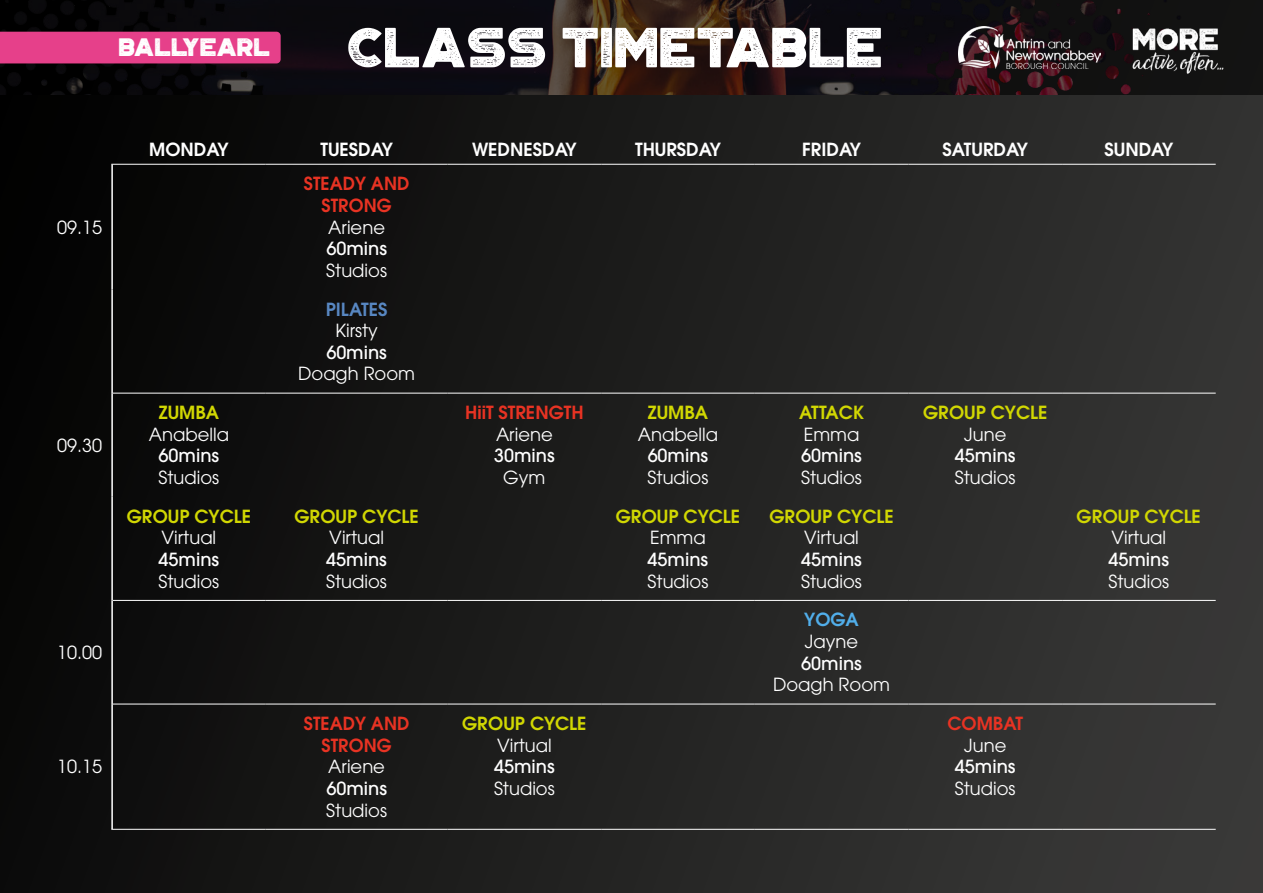
<style>
.page{position:relative;width:1263px;height:893px;background:#fff}
.page>*{position:absolute;margin:0;border:0;box-sizing:border-box;transform-origin:0 0}
.t1{font:57px "Portico Rough";color:#fff}
.t2{font:25.5px "Portico Rough";color:#fff}
.t3{font:18px "ITC Avant Garde Std";color:#fff}
.t4{font:500 18px "ITC Avant Garde Std";color:#fff}
.t5{font:600 18px "ITC Avant Garde Std";color:#d1d702}
.t6{font:600 18px "ITC Avant Garde Std";color:#fff}
.t7{font:600 18px/21.6px "ITC Avant Garde Std";color:#e83323;text-align:center}
.t8{font:600 18px "ITC Avant Garde Std";color:#5887c2}
.t9{font:600 18px "ITC Avant Garde Std";color:#51aeea}
</style>
<div class="page">
<div style="left:0;top:0;width:1263px;height:893px;background:linear-gradient(to right,#050505,#383837)"></div>
<hr style="left:111px;top:164px;width:2px;height:125px;background:#fff">
<hr style="left:111px;top:289px;width:2px;height:104px;background:#fff">
<hr style="left:111px;top:393px;width:2px;height:104px;background:#fff">
<hr style="left:111px;top:497px;width:2px;height:103px;background:#fff">
<hr style="left:111px;top:600px;width:2px;height:104px;background:#fff">
<hr style="left:111px;top:704px;width:2px;height:125px;background:#fff">
<hr style="left:113px;top:600px;width:153px;height:1px;background:#fff">
<hr style="left:266px;top:600px;width:182px;height:1px;background:#fff">
<hr style="left:448px;top:600px;width:153px;height:1px;background:#fff">
<hr style="left:601px;top:600px;width:154px;height:1px;background:#fff">
<hr style="left:755px;top:600px;width:153px;height:1px;background:#fff">
<hr style="left:908px;top:600px;width:154px;height:1px;background:#fff">
<hr style="left:1062px;top:600px;width:154px;height:1px;background:#fff">
<hr style="left:113px;top:704px;width:153px;height:1px;background:#fff">
<hr style="left:266px;top:704px;width:182px;height:1px;background:#fff">
<hr style="left:448px;top:704px;width:153px;height:1px;background:#fff">
<hr style="left:601px;top:704px;width:154px;height:1px;background:#fff">
<hr style="left:755px;top:704px;width:153px;height:1px;background:#fff">
<hr style="left:908px;top:704px;width:154px;height:1px;background:#fff">
<hr style="left:1062px;top:704px;width:154px;height:1px;background:#fff">
<hr style="left:111px;top:164px;width:155px;height:1px;background:#fff">
<hr style="left:266px;top:164px;width:182px;height:1px;background:#fff">
<hr style="left:448px;top:164px;width:153px;height:1px;background:#fff">
<hr style="left:601px;top:164px;width:154px;height:1px;background:#fff">
<hr style="left:755px;top:164px;width:153px;height:1px;background:#fff">
<hr style="left:908px;top:164px;width:154px;height:1px;background:#fff">
<hr style="left:1062px;top:164px;width:154px;height:1px;background:#fff">
<hr style="left:113px;top:393px;width:153px;height:1px;background:#fff">
<hr style="left:266px;top:393px;width:182px;height:1px;background:#fff">
<hr style="left:448px;top:393px;width:153px;height:1px;background:#fff">
<hr style="left:601px;top:393px;width:154px;height:1px;background:#fff">
<hr style="left:755px;top:393px;width:153px;height:1px;background:#fff">
<hr style="left:908px;top:393px;width:154px;height:1px;background:#fff">
<hr style="left:1062px;top:393px;width:154px;height:1px;background:#fff">
<hr style="left:111px;top:829px;width:155px;height:1px;background:#fff">
<hr style="left:266px;top:829px;width:182px;height:1px;background:#fff">
<hr style="left:448px;top:829px;width:153px;height:1px;background:#fff">
<hr style="left:601px;top:829px;width:154px;height:1px;background:#fff">
<hr style="left:755px;top:829px;width:153px;height:1px;background:#fff">
<hr style="left:908px;top:829px;width:154px;height:1px;background:#fff">
<hr style="left:1062px;top:829px;width:154px;height:1px;background:#fff">
<svg style="left:0;top:0;width:1263px;height:95px;background:#181011"></svg>
<img style="left:1125px;top:17px;width:104px;height:61px">
<img style="left:959px;top:27px;width:142px;height:42px">
<div style="left:0;top:32px;width:281px;height:31px;background:#e6408a"></div>
<h2 class="t2" style="left:118px;top:33px;width:153px">BALLYEARL</h2>
<h1 class="t1" style="left:347px;top:14px;width:537px">CLASS TIMETABLE</h1>
<p class="t3" style="left:57px;top:216px;width:46px">09.15</p>
<p class="t3" style="left:57px;top:434px;width:46px">09.30</p>
<p class="t3" style="left:57px;top:641px;width:46px">10.00</p>
<p class="t3" style="left:57px;top:755px;width:46px">10.15</p>
<p class="t6" style="left:149px;top:137px;width:81px">MONDAY</p>
<p class="t6" style="left:320px;top:137px;width:74px">TUESDAY</p>
<p class="t6" style="left:472px;top:137px;width:106px">WEDNESDAY</p>
<p class="t6" style="left:635px;top:137px;width:87px">THURSDAY</p>
<p class="t6" style="left:802px;top:137px;width:60px">FRIDAY</p>
<p class="t6" style="left:942px;top:137px;width:87px">SATURDAY</p>
<p class="t6" style="left:1104px;top:137px;width:70px">SUNDAY</p>
<p class="t5" style="left:159px;top:401px;width:62px">ZUMBA</p>
<p class="t3" style="left:149px;top:423px;width:82px">Anabella</p>
<p class="t4" style="left:159px;top:444px;width:62px">60mins</p>
<p class="t3" style="left:159px;top:466px;width:62px">Studios</p>
<p class="t5" style="left:127px;top:504px;width:126px">GROUP CYCLE</p>
<p class="t3" style="left:162px;top:527px;width:56px">Virtual</p>
<p class="t4" style="left:159px;top:548px;width:62px">45mins</p>
<p class="t3" style="left:159px;top:570px;width:62px">Studios</p>
<p class="t7" style="left:304px;top:173px;width:107px">STEADY AND<br>STRONG</p>
<p class="t3" style="left:328px;top:216px;width:58px">Ariene</p>
<p class="t4" style="left:326px;top:237px;width:62px">60mins</p>
<p class="t3" style="left:326px;top:259px;width:62px">Studios</p>
<p class="t8" style="left:326px;top:297px;width:63px">PILATES</p>
<p class="t3" style="left:335px;top:319px;width:44px">Kirsty</p>
<p class="t4" style="left:326px;top:341px;width:62px">60mins</p>
<p class="t3" style="left:298px;top:363px;width:118px">Doagh Room</p>
<p class="t5" style="left:294px;top:504px;width:126px">GROUP CYCLE</p>
<p class="t3" style="left:329px;top:527px;width:56px">Virtual</p>
<p class="t4" style="left:326px;top:548px;width:62px">45mins</p>
<p class="t3" style="left:326px;top:570px;width:62px">Studios</p>
<p class="t7" style="left:304px;top:712px;width:107px">STEADY AND<br>STRONG</p>
<p class="t3" style="left:328px;top:755px;width:58px">Ariene</p>
<p class="t4" style="left:326px;top:777px;width:62px">60mins</p>
<p class="t3" style="left:326px;top:799px;width:62px">Studios</p>
<p class="t7" style="left:465px;top:401px;width:120px">HiiT STRENGTH</p>
<p class="t3" style="left:496px;top:423px;width:58px">Ariene</p>
<p class="t4" style="left:494px;top:444px;width:62px">30mins</p>
<p class="t3" style="left:503px;top:466px;width:44px">Gym</p>
<p class="t5" style="left:648px;top:401px;width:62px">ZUMBA</p>
<p class="t3" style="left:638px;top:423px;width:82px">Anabella</p>
<p class="t4" style="left:648px;top:444px;width:62px">60mins</p>
<p class="t3" style="left:648px;top:466px;width:62px">Studios</p>
<p class="t5" style="left:616px;top:504px;width:126px">GROUP CYCLE</p>
<p class="t3" style="left:650px;top:527px;width:57px">Emma</p>
<p class="t4" style="left:648px;top:548px;width:62px">45mins</p>
<p class="t3" style="left:648px;top:570px;width:62px">Studios</p>
<p class="t5" style="left:462px;top:712px;width:126px">GROUP CYCLE</p>
<p class="t3" style="left:497px;top:734px;width:56px">Virtual</p>
<p class="t4" style="left:494px;top:755px;width:62px">45mins</p>
<p class="t3" style="left:494px;top:777px;width:62px">Studios</p>
<p class="t5" style="left:799px;top:401px;width:66px">ATTACK</p>
<p class="t3" style="left:804px;top:423px;width:57px">Emma</p>
<p class="t4" style="left:801px;top:444px;width:62px">60mins</p>
<p class="t3" style="left:801px;top:466px;width:62px">Studios</p>
<p class="t5" style="left:769px;top:504px;width:126px">GROUP CYCLE</p>
<p class="t3" style="left:804px;top:527px;width:56px">Virtual</p>
<p class="t4" style="left:801px;top:548px;width:62px">45mins</p>
<p class="t3" style="left:801px;top:570px;width:62px">Studios</p>
<p class="t9" style="left:804px;top:608px;width:56px">YOGA</p>
<p class="t3" style="left:805px;top:630px;width:55px">Jayne</p>
<p class="t4" style="left:801px;top:652px;width:62px">60mins</p>
<p class="t3" style="left:773px;top:673px;width:118px">Doagh Room</p>
<p class="t5" style="left:923px;top:401px;width:126px">GROUP CYCLE</p>
<p class="t3" style="left:964px;top:423px;width:44px">June</p>
<p class="t4" style="left:955px;top:444px;width:62px">45mins</p>
<p class="t3" style="left:955px;top:466px;width:62px">Studios</p>
<p class="t5" style="left:1076px;top:504px;width:126px">GROUP CYCLE</p>
<p class="t3" style="left:1111px;top:527px;width:56px">Virtual</p>
<p class="t4" style="left:1108px;top:548px;width:62px">45mins</p>
<p class="t3" style="left:1108px;top:570px;width:62px">Studios</p>
<p class="t7" style="left:947px;top:712px;width:77px">COMBAT</p>
<p class="t3" style="left:964px;top:734px;width:44px">June</p>
<p class="t4" style="left:955px;top:755px;width:62px">45mins</p>
<p class="t3" style="left:955px;top:777px;width:62px">Studios</p>
</div>
